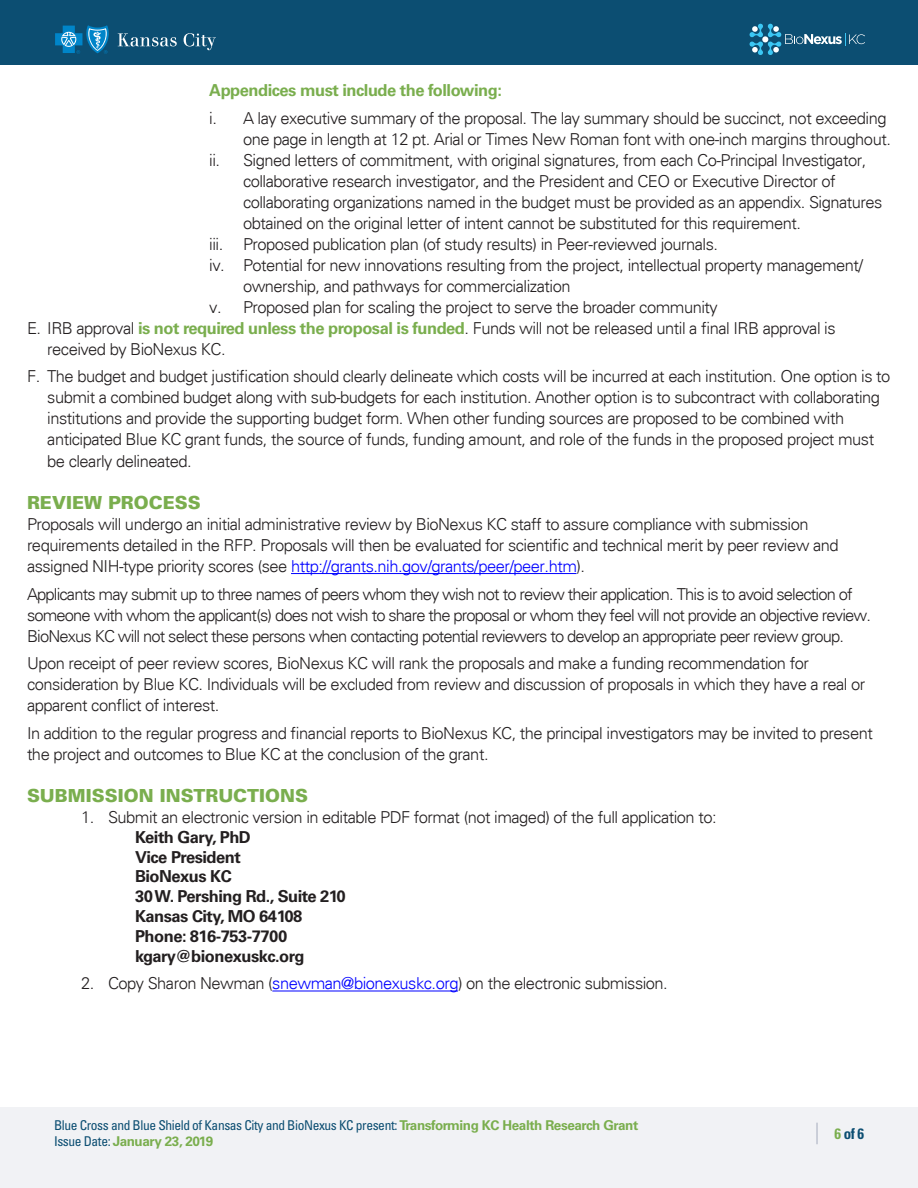
<style>
.page{position:relative;width:918px;height:1188px;background:#fff}
.page>*{position:absolute;margin:0;border:0;box-sizing:border-box;transform-origin:0 0}
.HORG_S1{font:900 18px "Univers LT Std";color:#7aae4e}
.HORG_Body{font:300 16.5px/21px "Univers";letter-spacing:-.03em;color:#231f20}
.HORG_Body-2{font:300 16.5px/21px "Univers";letter-spacing:-.05em;color:#231f20}
.HORG_Body-3{font:700 16.5px "Univers LT Std";letter-spacing:-.03em;color:#231f20}
.HORG_Body-4{font:700 16.5px "Univers LT Std";letter-spacing:-.03em;color:#7aae4e}
.t1{font:700 condensed 15px "Univers LT Std";color:#0c4e72}
.t2{font:condensed 13.5px/16.2px "Univers LT Std";letter-spacing:-.03em;color:#0c4e72}
.s1{font-family:"Univers LT Std";font-weight:700;color:#7aae4e}
.s2{color:#00f}
.s3{font-weight:700;font-stretch:normal;color:#7aae4e}
.s4{color:#7aae4e}
</style>
<div class="page">
<div style="left:0;top:1107px;width:918px;height:81px;background:#f1f2f5"></div>
<div style="left:0;top:0;width:918px;height:65px;background:#0c4e72"></div>
<hr style="left:816px;top:1123px;width:2px;height:21px;background:#bec3cf">
<svg style="left:750px;top:24px;width:115px;height:31px"></svg>
<svg style="left:118px;top:33px;width:59px;height:13px"></svg>
<svg style="left:184px;top:33px;width:32px;height:17px"></svg>
<svg style="left:55px;top:25px;width:54px;height:29px"></svg>
<hr style="left:291px;top:573px;width:286px;height:1px;background:#00f">
<hr style="left:272px;top:991px;width:186px;height:1px;background:#00f">
<p class="HORG_Body-4" style="left:209px;top:80px;width:294px">Appendices must include the following:</p>
<p class="HORG_Body" style="left:209px;top:107px;width:683px;text-align:right">i. A lay executive summary of the proposal. The lay summary should be succinct, not exceeding one page in length at 12 pt. Arial or Times New Roman font with one-inch margins throughout.</p>
<p class="HORG_Body" style="left:243px;top:149px;width:641px;text-indent:-34px">ii. Signed letters of commitment, with original signatures, from each Co-Principal Investigator, collaborative research investigator, and the President and CEO or Executive Director of collaborating organizations named in the budget must be provided as an appendix. Signatures obtained on the original letter of intent cannot be substituted for this requirement.</p>
<p class="HORG_Body" style="left:209px;top:233px;width:510px">iii. Proposed publication plan (of study results) in Peer-reviewed journals.</p>
<p class="HORG_Body" style="left:243px;top:254px;width:622px;text-indent:-34px">iv. Potential for new innovations resulting from the project, intellectual property management/ ownership, and pathways for commercialization</p>
<p class="HORG_Body" style="left:209px;top:296px;width:510px">v. Proposed plan for scaling the project to serve the broader community</p>
<p class="HORG_Body" style="left:47px;top:317px;width:790px;text-indent:-20px">E. IRB approval <span class="s1">is not required unless the proposal is funded</span>. Funds will not be released until a final IRB approval is received by BioNexus KC.</p>
<p class="HORG_Body" style="left:47px;top:366px;width:845px;text-indent:-20px">F. The budget and budget justification should clearly delineate which costs will be incurred at each institution. One option is to submit a combined budget along with sub-budgets for each institution. Another option is to subcontract with collaborating institutions and provide the supporting budget form. When other funding sources are proposed to be combined with anticipated Blue KC grant funds, the source of funds, funding amount, and role of the funds in the proposed project must be clearly delineated.</p>
<p class="HORG_S1" style="left:27px;top:491px;width:175px">REVIEW PROCESS</p>
<p class="HORG_Body" style="left:27px;top:514px;width:813px">Proposals will undergo an initial administrative review by BioNexus KC staff to assure compliance with submission requirements detailed in the RFP. Proposals will then be evaluated for scientific and technical merit by peer review and assigned NIH-type priority scores (see <span class="s2">http://grants.nih.gov/grants/peer/peer.htm</span>).</p>
<p class="HORG_Body-2" style="left:27px;top:583px;width:846px">Applicants may submit up to three names of peers whom they wish not to review their application. This is to avoid selection of someone with whom the applicant(s) does not wish to share the proposal or whom they feel will not provide an objective review.<br>BioNexus KC will not select these persons when contacting potential reviewers to develop an appropriate peer review group.</p>
<p class="HORG_Body" style="left:27px;top:653px;width:840px">Upon receipt of peer review scores, BioNexus KC will rank the proposals and make a funding recommendation for consideration by Blue KC. Individuals will be excluded from review and discussion of proposals in which they have a real or apparent conflict of interest.</p>
<p class="HORG_Body" style="left:27px;top:723px;width:847px">In addition to the regular progress and financial reports to BioNexus KC, the principal investigators may be invited to present the project and outcomes to Blue KC at the conclusion of the grant.</p>
<p class="HORG_S1" style="left:27px;top:784px;width:283px">SUBMISSION INSTRUCTIONS</p>
<p class="HORG_Body" style="left:81px;top:807px;width:637px">1. Submit an electronic version in editable PDF format (not imaged) of the full application to:</p>
<p class="HORG_Body-3" style="left:135px;top:827px;width:117px">Keith Gary, PhD</p>
<p class="HORG_Body-3" style="left:135px;top:847px;width:107px">Vice President</p>
<p class="HORG_Body-3" style="left:135px;top:867px;width:98px">BioNexus KC</p>
<p class="HORG_Body-3" style="left:135px;top:887px;width:212px">30 W. Pershing Rd., Suite 210</p>
<p class="HORG_Body-3" style="left:135px;top:907px;width:169px">Kansas City, MO 64108</p>
<p class="HORG_Body-3" style="left:135px;top:926px;width:154px">Phone: 816-753-7700</p>
<p class="HORG_Body-3" style="left:135px;top:946px;width:171px">kgary@bionexuskc.org</p>
<p class="HORG_Body" style="left:81px;top:973px;width:588px">2. Copy Sharon Newman (<span class="s2">snewman@bionexuskc.org</span>) on the electronic submission.</p>
<p class="t2" style="left:54px;top:1117px;width:586px">Blue Cross and Blue Shield of Kansas City and BioNexus KC present: <span class="s3">Transforming KC Health Research Grant<br></span>Issue Date: <span class="s3">January 23, 2019</span></p>
<p class="t1" style="left:835px;top:1124px;width:31px"><span class="s4">6</span> of 6</p>
</div>
